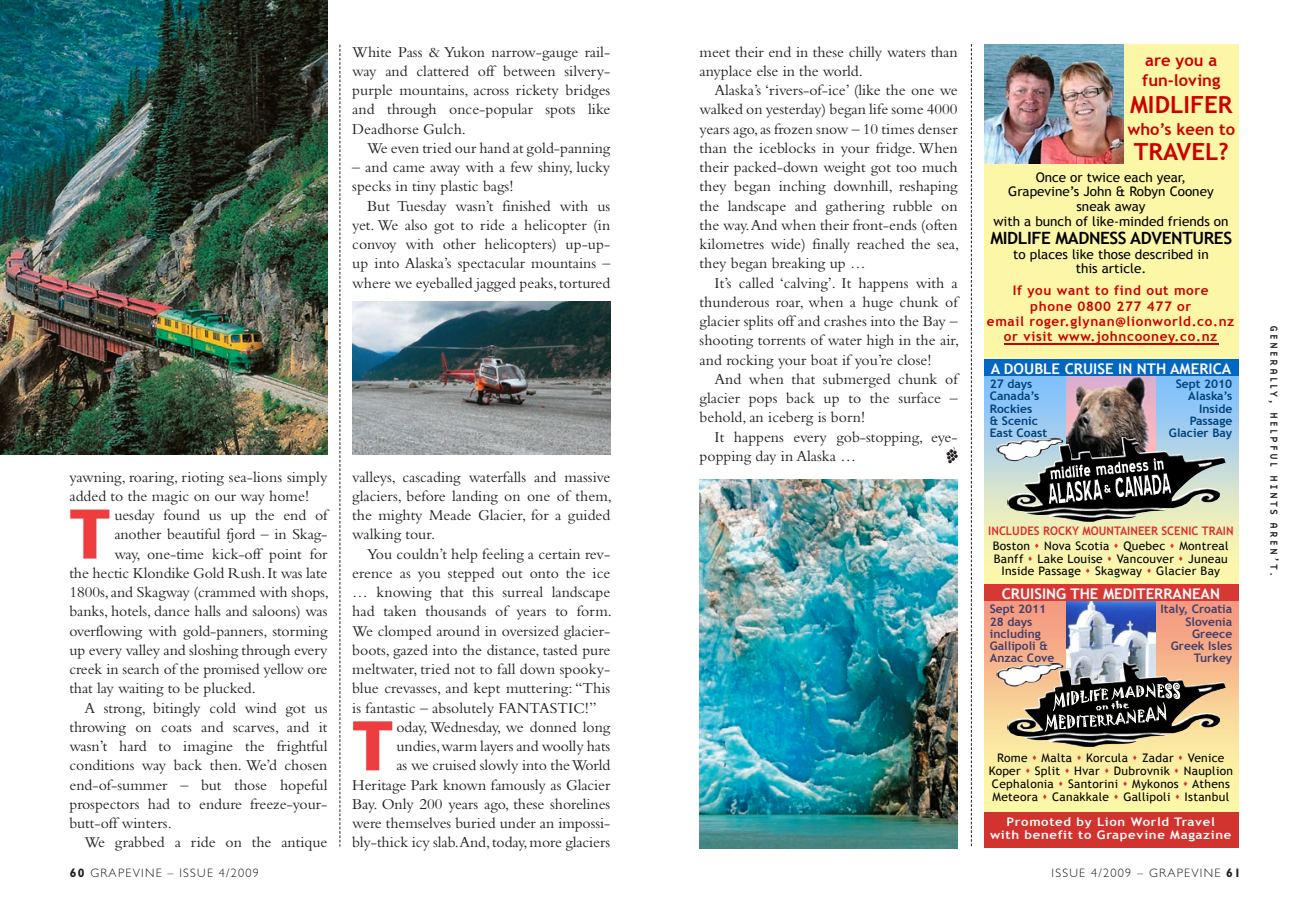
<style>
.page{position:relative;width:1310px;height:903px;background:#fff}
.page>*{position:absolute;margin:0;border:0;box-sizing:border-box;transform-origin:0 0}
.t1{font:73.5px "Base Nine B";color:#ee3d3e}
.t2{font:700 23.45px "Trebuchet MS";color:#c00}
.t3{font:700 16.97px "Trebuchet MS";letter-spacing:-.025em;color:#000}
.t4{font:700 16.28px/19.8px "Trebuchet MS";color:#c00}
.t5{font:15.75px/19.2px "Bembo";color:#231f20;text-align:justify}
.t6{font:700 14.7px "Trebuchet MS";color:#fff}
.t7{font:13.3px/14.5px "Trebuchet MS";color:#000;text-align:center}
.t8{font:700 13.3px/15.4px "Trebuchet MS";letter-spacing:.045em;color:#c00;text-align:center}
.t9{font:300 12.25px "Gill Sans";letter-spacing:.1em;color:#231f20}
.t10{font:11.72px/13px "Trebuchet MS";letter-spacing:.02em;color:#000;text-align:center}
.t11{font:700 11.72px/12.2px "Trebuchet MS";color:#443f68;text-align:right}
.t12{font:700 11.72px/12.2px "Trebuchet MS";color:#01427c;text-align:right}
.t13{font:700 11.72px/13.7px "Trebuchet MS";letter-spacing:.05em;color:#fff;text-align:center;scale:1.11 1}
.t14{font:700 11.72px "Trebuchet MS";letter-spacing:.005em;color:#d9312e;scale:.96 1}
.t15{font:10.5px "Base Nine";letter-spacing:.2em;color:#231f20}
.s1{font-weight:700}
</style>
<div class="page">
<img style="left:0;top:0;width:327px;height:455px">
<svg style="left:339px;top:45px;width:1px;height:802px"></svg>
<div style="left:984px;top:44px;width:254px;height:803px;background:#fcf7a7"></div>
<img style="left:984px;top:376px;width:254px;height:381px">
<img style="left:1066px;top:376px;width:89px;height:60px">
<svg style="left:996px;top:436px;width:229px;height:86px;background:#797f7a"></svg>
<div style="left:984px;top:359px;width:254px;height:17px;background:#0267c2"></div>
<hr style="left:1004px;top:343px;width:214px;height:1px;background:#c00">
<div style="left:984px;top:810px;width:254px;height:37px;background:#d2332e"></div>
<img style="left:984px;top:44px;width:140px;height:119px">
<div style="left:984px;top:584px;width:254px;height:17px;background:#d73833"></div>
<img style="left:1066px;top:601px;width:89px;height:61px">
<svg style="left:996px;top:662px;width:229px;height:85px;background:#8f826e"></svg>
<svg style="left:971px;top:44px;width:1px;height:802px"></svg>
<svg style="left:946px;top:447px;width:11px;height:16px"></svg>
<img style="left:352px;top:301px;width:258px;height:154px">
<img style="left:699px;top:480px;width:258px;height:368px">
<svg style="left:1035px;top:543px;width:3px;height:5px"></svg>
<svg style="left:1114px;top:543px;width:4px;height:5px"></svg>
<svg style="left:1170px;top:543px;width:4px;height:5px"></svg>
<svg style="left:1028px;top:556px;width:4px;height:5px"></svg>
<svg style="left:1108px;top:556px;width:3px;height:5px"></svg>
<svg style="left:1179px;top:556px;width:3px;height:5px"></svg>
<svg style="left:1086px;top:568px;width:3px;height:5px"></svg>
<svg style="left:1147px;top:568px;width:4px;height:5px"></svg>
<p class="t5" style="left:352px;top:42px;width:259px">White Pass &amp; Yukon narrow-gauge rail&shy;way and clattered off between silvery&shy;purple mountains, across rickety bridges and through once-popular spots like Deadhorse Gulch.</p>
<p class="t5" style="left:367px;top:138px;width:245px">We even tried our hand at gold-panning</p>
<p class="t5" style="left:352px;top:157px;width:259px">– and came away with a few shiny, lucky specks in tiny plastic bags!</p>
<p class="t5" style="left:352px;top:196px;width:259px;text-indent:15px">But Tuesday wasn’t finished with us yet. We also got to ride a helicopter (in convoy with other helicopters) up-up&shy;up into Alaska’s spectacular mountains – where we eyeballed jagged peaks, tortured</p>
<p class="t5" style="left:69px;top:467px;width:259px">yawning, roaring, rioting sea-lions simply added to the magic on our way home!</p>
<h1 class="t1" style="left:69px;top:475px;width:42px">T</h1>
<p class="t5" style="left:114px;top:505px;width:215px">uesday found us up the end of</p>
<p class="t5" style="left:114px;top:524px;width:215px">another beautiful fjord – in Skag-</p>
<p class="t5" style="left:114px;top:544px;width:215px">way, one-time kick-off point for</p>
<p class="t5" style="left:69px;top:563px;width:259px">the hectic Klondike Gold Rush. It was late</p>
<p class="t5" style="left:69px;top:582px;width:261px">1800s, and Skagway (crammed with shops,</p>
<p class="t5" style="left:69px;top:601px;width:259px">banks, hotels, dance halls and saloons) was</p>
<p class="t5" style="left:69px;top:621px;width:259px">overflowing with gold-panners, storming</p>
<p class="t5" style="left:69px;top:640px;width:259px">up every valley and sloshing through every</p>
<p class="t5" style="left:69px;top:659px;width:259px">creek in search of the promised yellow ore</p>
<p class="t5" style="left:69px;top:678px;width:188px">that lay waiting to be plucked.</p>
<p class="t5" style="left:84px;top:698px;width:245px">A strong, bitingly cold wind got us</p>
<p class="t5" style="left:69px;top:717px;width:259px">throwing on coats and scarves, and it</p>
<p class="t5" style="left:69px;top:736px;width:259px">wasn’t hard to imagine the frightful</p>
<p class="t5" style="left:69px;top:755px;width:259px">conditions way back then. We’d chosen</p>
<p class="t5" style="left:69px;top:775px;width:259px">end-of-summer – but those hopeful</p>
<p class="t5" style="left:69px;top:794px;width:259px">prospectors had to endure freeze-your-</p>
<p class="t5" style="left:69px;top:813px;width:104px">butt-off winters.</p>
<p class="t5" style="left:84px;top:832px;width:245px">We grabbed a ride on the antique</p>
<p class="t5" style="left:352px;top:467px;width:261px">valleys, cascading waterfalls and massive glaciers, before landing on one of them, the mighty Meade Glacier, for a guided walking tour.</p>
<p class="t5" style="left:352px;top:544px;width:261px;text-indent:15px">You couldn’t help feeling a certain rev&shy;erence as you stepped out onto the ice … knowing that this surreal landscape had taken thousands of years to form.<br>We clomped around in oversized glacier&shy;boots, gazed into the distance, tasted pure meltwater, tried not to fall down spooky&shy;blue crevasses, and kept muttering: “This is fantastic – absolutely FANTASTIC!”</p>
<h1 class="t1" style="left:352px;top:687px;width:42px">T</h1>
<p class="t5" style="left:352px;top:717px;width:259px;text-align:right">oday, Wednesday, we donned long undies, warm layers and woolly hats<br>as we cruised slowly into the World Heritage Park known famously as Glacier Bay. Only 200 years ago, these shorelines were themselves buried under an impossi&shy;bly-thick icy slab.And, today, more glaciers</p>
<p class="t5" style="left:699px;top:42px;width:259px">meet their end in these chilly waters than anyplace else in the world.</p>
<p class="t5" style="left:699px;top:80px;width:261px;text-indent:15px">Alaska’s ‘rivers-of-ice’ (like the one we walked on yesterday) began life some 4000 years ago, as frozen snow – 10 times denser than the iceblocks in your fridge. When their packed-down weight got too much they began inching downhill, reshaping the landscape and gathering rubble on the way. And when their front-ends (often kilometres wide) finally reached the sea, they began breaking up …</p>
<p class="t5" style="left:699px;top:273px;width:261px;text-indent:15px">It’s called ‘calving’. It happens with a thunderous roar, when a huge chunk of glacier splits off and crashes into the Bay – shooting torrents of water high in the air, and rocking your boat if you’re close!</p>
<p class="t5" style="left:699px;top:369px;width:259px;text-indent:15px">And when that submerged chunk of glacier pops back up to the surface – behold, an iceberg is born!</p>
<p class="t5" style="left:699px;top:427px;width:259px;text-indent:15px">It happens every gob-stopping, eye&shy;popping day in Alaska …</p>
<p class="t4" style="left:1142px;top:51px;width:80px">are you a fun-loving</p>
<h2 class="t2" style="left:1130px;top:90px;width:104px">MIDLIFER</h2>
<p class="t4" style="left:1127px;top:119px;width:109px">who’s keen to</p>
<h2 class="t2" style="left:1133px;top:137px;width:97px">TRAVEL?</h2>
<p class="t7" style="left:993px;top:170px;width:236px">Once or twice each year,<br>Grapevine’s John &amp; Robyn Cooney sneak away<br>with a bunch of like-minded friends on</p>
<p class="t3" style="left:990px;top:228px;width:243px">MIDLIFE MADNESS ADVENTURES</p>
<p class="t7" style="left:1013px;top:248px;width:197px;line-height:13.8px">to places like those described in this article.</p>
<p class="t8" style="left:987px;top:283px;width:249px">If you want to find out more<br>phone 0800 277 477 or<br>email roger.glynan@lionworld.co.nz or visit www.johncooney.co.nz</p>
<p class="t6" style="left:990px;top:359px;width:242px">A DOUBLE CRUISE IN NTH AMERICA</p>
<p class="t12" style="left:989px;top:378px;width:59px;text-align:left">27 days<br>Canada’s<br>Rockies<br>&amp; Scenic<br>East Coast</p>
<p class="t12" style="left:1169px;top:378px;width:65px">Sept 2010<br>Alaska’s<br>Inside<br>Passage<br>Glacier Bay</p>
<p class="t14" style="left:988px;top:523px;width:257px">INCLUDES ROCKY MOUNTAINEER SCENIC TRAIN</p>
<p class="t10" style="left:993px;top:540px;width:237px;line-height:12.2px">Boston Nova Scotia Quebec Montreal<br>Banff Lake Louise Vancouver Juneau<br>Inside Passage Skagway Glacier Bay</p>
<p class="t6" style="left:1001px;top:584px;width:220px">CRUISING THE MEDITERRANEAN</p>
<p class="t11" style="left:1160px;top:603px;width:73px">Italy, Croatia<br>Slovenia<br>Greece<br>Greek Isles<br>Turkey</p>
<p class="t11" style="left:989px;top:603px;width:66px;text-align:left">Sept 2011<br>28 days including<br>Gallipoli &amp;<br>Anzac Cove</p>
<p class="t10" style="left:989px;top:751px;width:246px">Rome Malta Korcula Zadar Venice Koper Split Hvar Dubrovnik Nauplion Cephalonia Santorini Mykonos Athens Meteora Canakkale Gallipoli Istanbul</p>
<p class="t13" style="left:990px;top:814px;width:219px">Promoted by Lion World Travel<br>with benefit to Grapevine Magazine</p>
<p class="t9" style="left:70px;top:866px;width:191px"><span class="s1">60</span> GRAPEVINE – ISSUE 4/2009</p>
<p class="t9" style="left:1051px;top:866px;width:191px">I SSUE 4/2009 – GRAPEVINE <span class="s1">61</span></p>
<p class="t15" style="left:1281px;top:325px;width:253px;rotate:90deg">Generally, helpful hints aren’t.</p>
</div>
